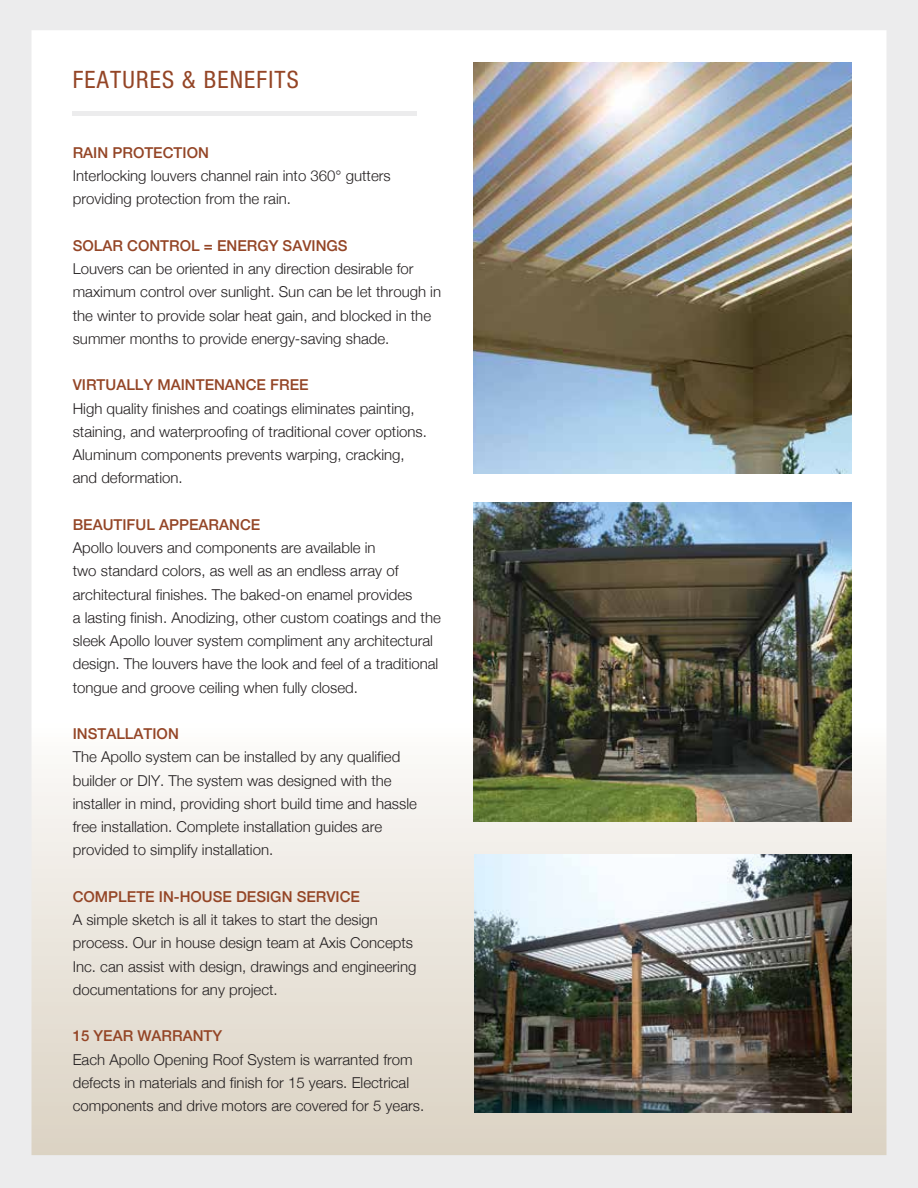
<style>
.page{position:relative;width:918px;height:1188px;background:#fff}
.page>*{position:absolute;margin:0;border:0;box-sizing:border-box;transform-origin:0 0}
.t1{font:condensed 24px "Helvetica Neue";letter-spacing:.05em;color:#944526}
.t2{font:300 15px/23.2px "Helvetica Neue";color:#231f20}
.t3{font:500 15px "Helvetica Neue";color:#944526}
</style>
<div class="page">
<img style="left:0;top:0;width:918px;height:1188px">
<h1 class="t1" style="left:73px;top:65px;width:228px">FEATURES &amp; BENEFITS</h1>
<p class="t3" style="left:73px;top:141px;width:138px">RAIN PROTECTION</p>
<p class="t2" style="left:73px;top:163px;width:320px">Interlocking louvers channel rain into 360° gutters providing protection from the rain.</p>
<p class="t3" style="left:73px;top:234px;width:276px">SOLAR CONTROL = ENERGY SAVINGS</p>
<p class="t2" style="left:73px;top:256px;width:370px">Louvers can be oriented in any direction desirable for maximum control over sunlight. Sun can be let through in the winter to provide solar heat gain, and blocked in the summer months to provide energy-saving shade.</p>
<p class="t3" style="left:73px;top:373px;width:237px">VIRTUALLY MAINTENANCE FREE</p>
<p class="t2" style="left:73px;top:396px;width:356px">High quality finishes and coatings eliminates painting, staining, and waterproofing of traditional cover options.<br>Aluminum components prevents warping, cracking, and deformation.</p>
<p class="t3" style="left:73px;top:513px;width:189px">BEAUTIFUL APPEARANCE</p>
<p class="t2" style="left:73px;top:535px;width:370px">Apollo louvers and components are available in<br>two standard colors, as well as an endless array of architectural finishes. The baked-on enamel provides<br>a lasting finish. Anodizing, other custom coatings and the sleek Apollo louver system compliment any architectural design. The louvers have the look and feel of a traditional tongue and groove ceiling when fully closed.</p>
<p class="t3" style="left:73px;top:722px;width:108px">INSTALLATION</p>
<p class="t2" style="left:73px;top:745px;width:346px">The Apollo system can be installed by any qualified builder or DIY. The system was designed with the installer in mind, providing short build time and hassle free installation. Complete installation guides are provided to simplify installation.</p>
<p class="t3" style="left:73px;top:885px;width:289px">COMPLETE IN-HOUSE DESIGN SERVICE</p>
<p class="t2" style="left:73px;top:907px;width:345px">A simple sketch is all it takes to start the design process. Our in house design team at Axis Concepts Inc. can assist with design, drawings and engineering documentations for any project.</p>
<p class="t3" style="left:73px;top:1024px;width:151px">15 YEAR WARRANTY</p>
<p class="t2" style="left:73px;top:1047px;width:353px">Each Apollo Opening Roof System is warranted from defects in materials and finish for 15 years. Electrical components and drive motors are covered for 5 years.</p>
</div>
